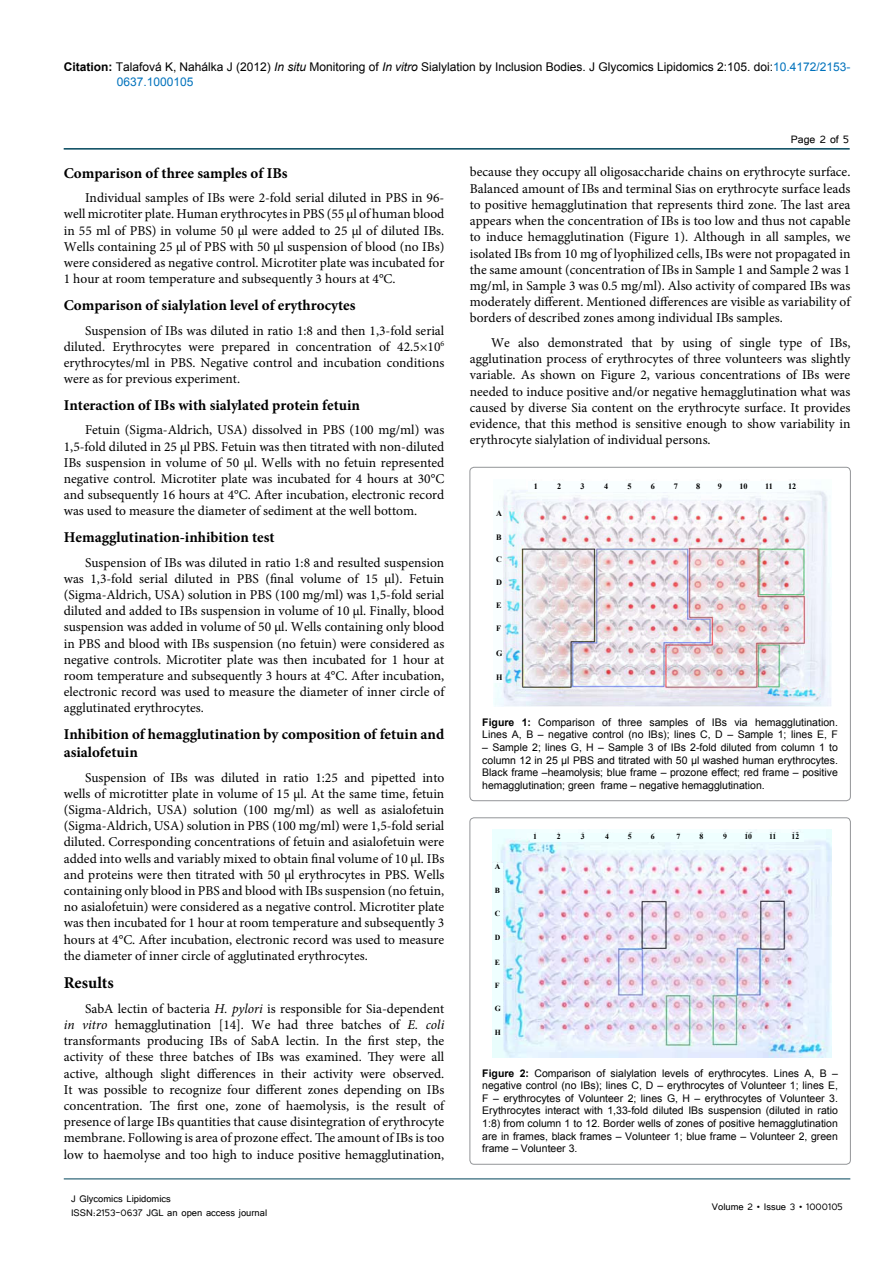
<style>
.page{position:relative;width:893px;height:1263px;background:#fff}
.page>*{position:absolute;margin:0;border:0;box-sizing:border-box;transform-origin:0 0}
.t1{font:700 16.5px "Minion Pro";color:#000}
.t2{font:700 15px/18px "Minion Pro";color:#000}
.t3{font:13.5px/16.2px "Minion Pro";color:#000;text-align:justify}
.t4{font:13.5px "Tunga";color:#000}
.t5{font:12px/15px "Arial";color:#000}
.t6{font:12px "Tunga";color:#000}
.t7{font:10.5px/12.6px "Arial";color:#000;text-align:justify}
.t8{font:700 8.25px "Times New Roman";color:#000}
.t9{font:700 7.8px "Times New Roman";color:#000}
.s1{font-weight:700}
.s2{font-style:italic}
.s3{color:#0072bc}
</style>
<div class="page">
<hr style="left:64px;top:148px;width:786px;height:2px;background:#00455b">
<hr style="left:64px;top:1179px;width:786px;height:1px;background:#00455b">
<div style="left:470px;top:467px;width:380px;height:334px;border:1px solid #939598;border-radius:4px"></div>
<img style="left:493px;top:487px;width:339px;height:219px">
<div style="left:493px;top:507px;width:9px;height:176px;background:#f9feff"></div>
<div style="left:529px;top:481px;width:267px;height:11px;background:#f9feff"></div>
<div style="left:470px;top:818px;width:380px;height:346px;border:1px solid #939598;border-radius:4px"></div>
<img style="left:492px;top:830px;width:340px;height:228px">
<div style="left:492px;top:863px;width:11px;height:173px;background:#efffff"></div>
<div style="left:531px;top:833px;width:273px;height:9px;background:#efffff"></div>
<p class="t5" style="left:117px;top:59px;width:735px;text-indent:-53px"><span class="s1">Citation:</span> Talafová K, Nahálka J (2012) <span class="s2">In situ</span> Monitoring of <span class="s2">In vitro</span> Sialylation by Inclusion Bodies. J Glycomics Lipidomics 2:105. doi:<span class="s3">10.4172/2153-<br>0637.1000105</span></p>
<p class="t2" style="left:64px;top:164px;width:225px">Comparison of three samples of IBs</p>
<p class="t3" style="left:64px;top:190px;width:382px;text-indent:21px">Individual samples of IBs were 2-fold serial diluted in PBS in 96- well microtiter plate. Human erythrocytes in PBS (55 µl of human blood in 55 ml of PBS) in volume 50 µl were added to 25 µl of diluted IBs.<br>Wells containing 25 µl of PBS with 50 µl suspension of blood (no IBs) were considered as negative control. Microtiter plate was incubated for 1 hour at room temperature and subsequently 3 hours at 4°C.</p>
<p class="t2" style="left:64px;top:296px;width:293px">Comparison of sialylation level of erythrocytes</p>
<p class="t3" style="left:64px;top:322px;width:382px;text-indent:21px">Suspension of IBs was diluted in ratio 1:8 and then 1,3-fold serial diluted. Erythrocytes were prepared in concentration of 42.5×10<sup>6 </sup>erythrocytes/ml in PBS. Negative control and incubation conditions were as for previous experiment.</p>
<p class="t2" style="left:64px;top:396px;width:298px">Interaction of IBs with sialylated protein fetuin</p>
<p class="t3" style="left:64px;top:422px;width:382px;text-indent:21px">Fetuin (Sigma-Aldrich, USA) dissolved in PBS (100 mg/ml) was 1,5-fold diluted in 25 µl PBS. Fetuin was then titrated with non-diluted IBs suspension in volume of 50 µl. Wells with no fetuin represented negative control. Microtiter plate was incubated for 4 hours at 30°C and subsequently 16 hours at 4°C. After incubation, electronic record was used to measure the diameter of sediment at the well bottom.</p>
<p class="t2" style="left:64px;top:528px;width:212px">Hemagglutination-inhibition test</p>
<p class="t3" style="left:64px;top:554px;width:382px;text-indent:21px">Suspension of IBs was diluted in ratio 1:8 and resulted suspension was 1,3-fold serial diluted in PBS (final volume of 15 µl). Fetuin (Sigma-Aldrich, USA) solution in PBS (100 mg/ml) was 1,5-fold serial diluted and added to IBs suspension in volume of 10 µl. Finally, blood suspension was added in volume of 50 µl. Wells containing only blood in PBS and blood with IBs suspension (no fetuin) were considered as negative controls. Microtiter plate was then incubated for 1 hour at room temperature and subsequently 3 hours at 4°C. After incubation, electronic record was used to measure the diameter of inner circle of agglutinated erythrocytes.</p>
<p class="t2" style="left:64px;top:725px;width:382px">Inhibition of hemagglutination by composition of fetuin and asialofetuin</p>
<p class="t3" style="left:64px;top:769px;width:382px;text-indent:21px">Suspension of IBs was diluted in ratio 1:25 and pipetted into wells of microtitter plate in volume of 15 µl. At the same time, fetuin (Sigma-Aldrich, USA) solution (100 mg/ml) as well as asialofetuin (Sigma-Aldrich, USA) solution in PBS (100 mg/ml) were 1,5-fold serial diluted. Corresponding concentrations of fetuin and asialofetuin were added into wells and variably mixed to obtain final volume of 10 µl. IBs and proteins were then titrated with 50 µl erythrocytes in PBS. Wells containing only blood in PBS and blood with IBs suspension (no fetuin, no asialofetuin) were considered as a negative control. Microtiter plate was then incubated for 1 hour at room temperature and subsequently 3 hours at 4°C. After incubation, electronic record was used to measure the diameter of inner circle of agglutinated erythrocytes.</p>
<p class="t1" style="left:64px;top:971px;width:52px">Results</p>
<p class="t3" style="left:64px;top:1000px;width:382px;text-indent:21px">SabA lectin of bacteria <span class="s2">H. pylori</span> is responsible for Sia-dependent <span class="s2">in vitro</span> hemagglutination [14]. We had three batches of <span class="s2">E. coli </span>transformants producing IBs of SabA lectin. In the first step, the activity of these three batches of IBs was examined. They were all active, although slight differences in their activity were observed.<br>It was possible to recognize four different zones depending on IBs concentration. The first one, zone of haemolysis, is the result of presence of large IBs quantities that cause disintegration of erythrocyte membrane. Following is area of prozone effect. The amount of IBs is too low to haemolyse and too high to induce positive hemagglutination,</p>
<p class="t6" style="left:71px;top:1190px;width:101px">J Glycomics Lipidomics</p>
<p class="t6" style="left:71px;top:1205px;width:198px">ISSN:2153-0637 JGL an open access journal</p>
<p class="t4" style="left:791px;top:131px;width:60px">Page 2 of 5</p>
<p class="t3" style="left:470px;top:164px;width:382px">because they occupy all oligosaccharide chains on erythrocyte surface.<br>Balanced amount of IBs and terminal Sias on erythrocyte surface leads to positive hemagglutination that represents third zone. The last area appears when the concentration of IBs is too low and thus not capable to induce hemagglutination (Figure 1). Although in all samples, we isolated IBs from 10 mg of lyophilized cells, IBs were not propagated in the same amount (concentration of IBs in Sample 1 and Sample 2 was 1 mg/ml, in Sample 3 was 0.5 mg/ml). Also activity of compared IBs was moderately different. Mentioned differences are visible as variability of borders of described zones among individual IBs samples.</p>
<p class="t3" style="left:470px;top:335px;width:382px;text-indent:21px">We also demonstrated that by using of single type of IBs, agglutination process of erythrocytes of three volunteers was slightly variable. As shown on Figure 2, various concentrations of IBs were needed to induce positive and/or negative hemagglutination what was caused by diverse Sia content on the erythrocyte surface. It provides evidence, that this method is sensitive enough to show variability in erythrocyte sialylation of individual persons.</p>
<p class="t8" style="left:534px;top:481px;width:6px">1</p>
<p class="t8" style="left:557px;top:481px;width:6px">2</p>
<p class="t8" style="left:580px;top:481px;width:6px">3</p>
<p class="t8" style="left:604px;top:481px;width:6px">4</p>
<p class="t8" style="left:628px;top:481px;width:6px">5</p>
<p class="t8" style="left:651px;top:481px;width:6px">6</p>
<p class="t8" style="left:674px;top:481px;width:6px">7</p>
<p class="t8" style="left:696px;top:481px;width:6px">8</p>
<p class="t8" style="left:718px;top:481px;width:6px">9</p>
<p class="t8" style="left:739px;top:481px;width:10px">10</p>
<p class="t8" style="left:765px;top:481px;width:9px">11</p>
<p class="t8" style="left:788px;top:481px;width:10px">12</p>
<p class="t8" style="left:496px;top:508px;width:7px">A</p>
<p class="t8" style="left:496px;top:532px;width:7px">B</p>
<p class="t8" style="left:496px;top:554px;width:7px">C</p>
<p class="t8" style="left:496px;top:577px;width:7px">D</p>
<p class="t8" style="left:496px;top:599px;width:7px">E</p>
<p class="t8" style="left:496px;top:623px;width:7px">F</p>
<p class="t8" style="left:496px;top:647px;width:8px">G</p>
<p class="t8" style="left:496px;top:672px;width:8px">H</p>
<p class="t7" style="left:482px;top:716px;width:357px"><span class="s1">Figure 1:</span> Comparison of three samples of IBs via hemagglutination.<br>Lines A, B – negative control (no IBs); lines C, D – Sample 1; lines E, F</p>
<p class="t7" style="left:482px;top:741px;width:357px">– Sample 2; lines G, H – Sample 3 of IBs 2-fold diluted from column 1 to column 12 in 25 μl PBS and titrated with 50 μl washed human erythrocytes.<br>Black frame –heamolysis; blue frame – prozone effect; red frame – positive hemagglutination; green frame – negative hemagglutination.</p>
<p class="t9" style="left:533px;top:831px;width:5px">1</p>
<p class="t9" style="left:557px;top:831px;width:5px">2</p>
<p class="t9" style="left:581px;top:831px;width:5px">3</p>
<p class="t9" style="left:605px;top:831px;width:5px">4</p>
<p class="t9" style="left:628px;top:831px;width:5px">5</p>
<p class="t9" style="left:651px;top:831px;width:5px">6</p>
<p class="t9" style="left:676px;top:831px;width:5px">7</p>
<p class="t9" style="left:699px;top:831px;width:5px">8</p>
<p class="t9" style="left:723px;top:831px;width:5px">9</p>
<p class="t9" style="left:744px;top:831px;width:9px">10</p>
<p class="t9" style="left:769px;top:831px;width:9px">11</p>
<p class="t9" style="left:792px;top:831px;width:9px">12</p>
<p class="t9" style="left:495px;top:861px;width:7px">A</p>
<p class="t9" style="left:495px;top:885px;width:7px">B</p>
<p class="t9" style="left:495px;top:908px;width:7px">C</p>
<p class="t9" style="left:495px;top:932px;width:7px">D</p>
<p class="t9" style="left:495px;top:957px;width:7px">E</p>
<p class="t9" style="left:495px;top:980px;width:6px">F</p>
<p class="t9" style="left:495px;top:1003px;width:8px">G</p>
<p class="t9" style="left:495px;top:1027px;width:8px">H</p>
<p class="t7" style="left:482px;top:1067px;width:357px"><span class="s1">Figure 2:</span> Comparison of sialylation levels of erythrocytes. Lines A, B – negative control (no IBs); lines C, D – erythrocytes of Volunteer 1; lines E, F – erythrocytes of Volunteer 2; lines G, H – erythrocytes of Volunteer 3.<br>Erythrocytes interact with 1,33-fold diluted IBs suspension (diluted in ratio 1:8) from column 1 to 12. Border wells of zones of positive hemagglutination are in frames, black frames – Volunteer 1; blue frame – Volunteer 2, green frame – Volunteer 3.</p>
<p class="t6" style="left:712px;top:1199px;width:132px">Volume 2 • Issue 3 • 1000105</p>
</div>
